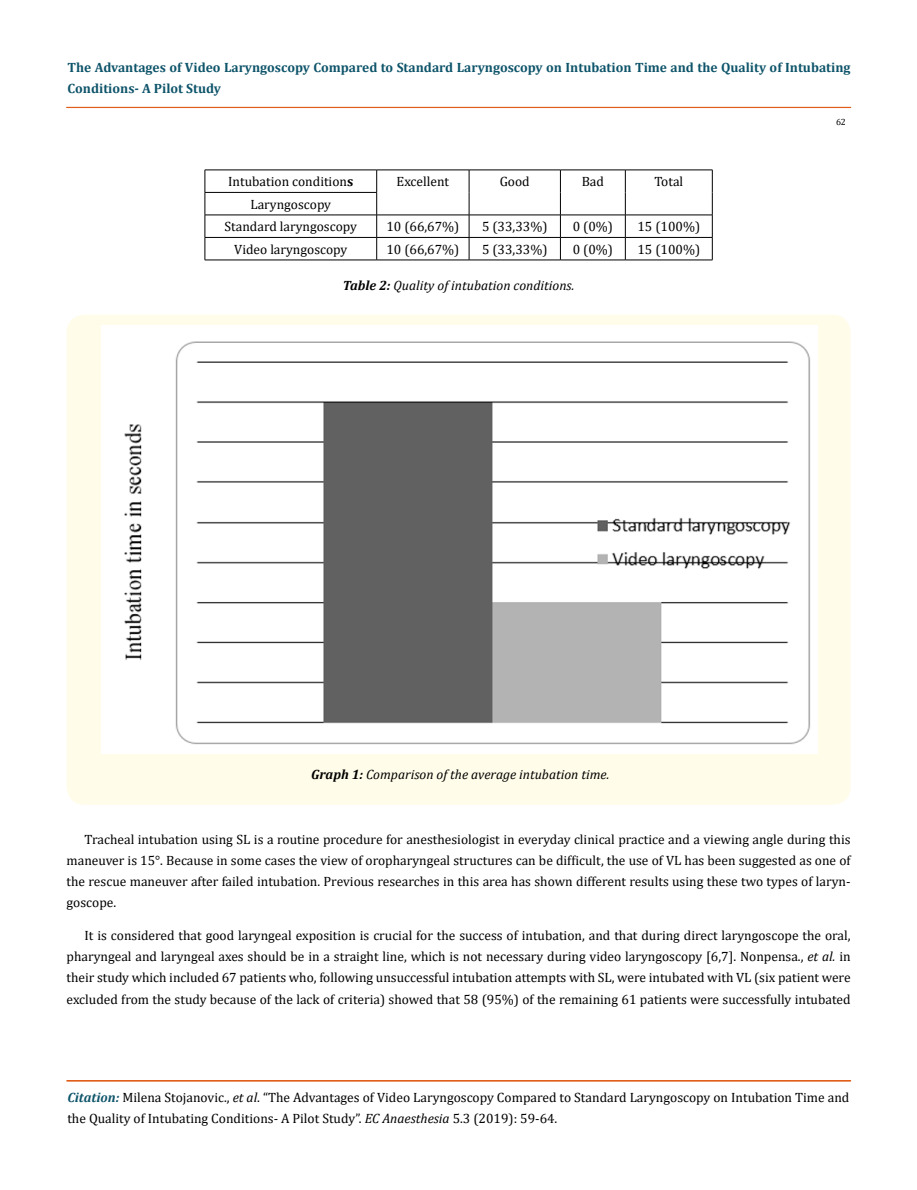
<style>
.page{position:relative;width:917px;height:1190px;background:#fff}
.page>*{position:absolute;margin:0;border:0;box-sizing:border-box;transform-origin:0 0}
.t1{font:13.5px/21px "Cambria";color:#000;text-align:justify}
.t2{font:700 13.5px/21px "Cambria";color:#0e546a}
.t3{font:italic 13.5px "Cambria";color:#000}
.t4{font:9px "Cambria";color:#000}
.s1{font-weight:700}
.s2{font-style:italic}
.s3{font-weight:700;font-style:italic;color:#0e546a}
</style>
<div class="page">
<div style="left:67px;top:107px;width:783px;height:1px;border:1px solid #e05d1a"></div>
<div style="left:67px;top:1080px;width:783px;height:1px;border:1px solid #e05d1a"></div>
<hr style="left:205px;top:170px;width:172px;height:1px;background:#000">
<hr style="left:377px;top:170px;width:92px;height:1px;background:#000">
<hr style="left:469px;top:170px;width:91px;height:1px;background:#000">
<hr style="left:560px;top:170px;width:65px;height:1px;background:#000">
<hr style="left:625px;top:170px;width:87px;height:1px;background:#000">
<hr style="left:205px;top:192px;width:172px;height:1px;background:#000">
<hr style="left:205px;top:215px;width:172px;height:1px;background:#000">
<hr style="left:377px;top:215px;width:92px;height:1px;background:#000">
<hr style="left:469px;top:215px;width:91px;height:1px;background:#000">
<hr style="left:560px;top:215px;width:65px;height:1px;background:#000">
<hr style="left:625px;top:215px;width:87px;height:1px;background:#000">
<hr style="left:205px;top:237px;width:172px;height:1px;background:#000">
<svg style="left:205px;top:170px;width:1px;height:90px"></svg>
<hr style="left:377px;top:237px;width:92px;height:1px;background:#000">
<svg style="left:376px;top:170px;width:1px;height:90px"></svg>
<hr style="left:469px;top:237px;width:91px;height:1px;background:#000">
<svg style="left:469px;top:170px;width:1px;height:90px"></svg>
<hr style="left:560px;top:237px;width:65px;height:1px;background:#000">
<svg style="left:560px;top:170px;width:1px;height:90px"></svg>
<hr style="left:625px;top:237px;width:87px;height:1px;background:#000">
<svg style="left:625px;top:170px;width:1px;height:90px"></svg>
<svg style="left:712px;top:170px;width:1px;height:90px"></svg>
<hr style="left:205px;top:260px;width:172px;height:1px;background:#000">
<hr style="left:377px;top:260px;width:92px;height:1px;background:#000">
<hr style="left:469px;top:260px;width:91px;height:1px;background:#000">
<hr style="left:560px;top:260px;width:65px;height:1px;background:#000">
<hr style="left:625px;top:260px;width:87px;height:1px;background:#000">
<div style="left:67px;top:315px;width:783px;height:489px;background:#fffde9;border-radius:18px"></div>
<img style="left:102px;top:325px;width:715px;height:428px">
<p class="t2" style="left:68px;top:57px;width:784px">The Advantages of Video Laryngoscopy Compared to Standard Laryngoscopy on Intubation Time and the Quality of Intubating<br>Conditions- A Pilot Study</p>
<p class="t4" style="left:836px;top:117px;width:11px">62</p>
<p class="t1" style="left:228px;top:171px;width:127px">Intubation condition<span class="s1">s</span></p>
<p class="t1" style="left:396px;top:171px;width:54px">Excellent</p>
<p class="t1" style="left:499px;top:171px;width:32px">Good</p>
<p class="t1" style="left:581px;top:171px;width:24px">Bad</p>
<p class="t1" style="left:654px;top:171px;width:30px">Total</p>
<p class="t1" style="left:224px;top:193px;width:134px;line-height:22.5px;text-align:center">Laryngoscopy<br>Standard laryngoscopy</p>
<p class="t1" style="left:386px;top:216px;width:74px">10 (66,67%)</p>
<p class="t1" style="left:482px;top:216px;width:67px">5 (33,33%)</p>
<p class="t1" style="left:572px;top:216px;width:42px">0 (0%)</p>
<p class="t1" style="left:637px;top:216px;width:64px">15 (100%)</p>
<p class="t1" style="left:234px;top:239px;width:115px">Video laryngoscopy</p>
<p class="t1" style="left:386px;top:239px;width:74px">10 (66,67%)</p>
<p class="t1" style="left:482px;top:239px;width:67px">5 (33,33%)</p>
<p class="t1" style="left:572px;top:239px;width:42px">0 (0%)</p>
<p class="t1" style="left:637px;top:239px;width:64px">15 (100%)</p>
<p class="t3" style="left:343px;top:276px;width:233px"><span class="s1">Table 2:</span> Quality of intubation conditions.</p>
<p class="t3" style="left:311px;top:764px;width:300px"><span class="s1">Graph 1:</span> Comparison of the average intubation time.</p>
<p class="t1" style="left:67px;top:829px;width:785px;text-indent:18px">Tracheal intubation using SL is a routine procedure for anesthesiologist in everyday clinical practice and a viewing angle during this maneuver is 15°. Because in some cases the view of oropharyngeal structures can be difficult, the use of VL has been suggested as one of the rescue maneuver after failed intubation. Previous researches in this area has shown different results using these two types of laryn&shy;goscope.</p>
<p class="t1" style="left:67px;top:925px;width:785px;text-indent:18px">It is considered that good laryngeal exposition is crucial for the success of intubation, and that during direct laryngoscope the oral, pharyngeal and laryngeal axes should be in a straight line, which is not necessary during video laryngoscopy [6,7]. Nonpensa., <span class="s2">et al.</span> in their study which included 67 patients who, following unsuccessful intubation attempts with SL, were intubated with VL (six patient were excluded from the study because of the lack of criteria) showed that 58 (95%) of the remaining 61 patients were successfully intubated</p>
<p class="t1" style="left:67px;top:1086px;width:783px"><span class="s3">Citation:</span> Milena Stojanovic., <span class="s2">et al</span>. “The Advantages of Video Laryngoscopy Compared to Standard Laryngoscopy on Intubation Time and the Quality of Intubating Conditions- A Pilot Study”. <span class="s2">EC Anaesthesia</span> 5.3 (2019): 59-64.</p>
</div>
